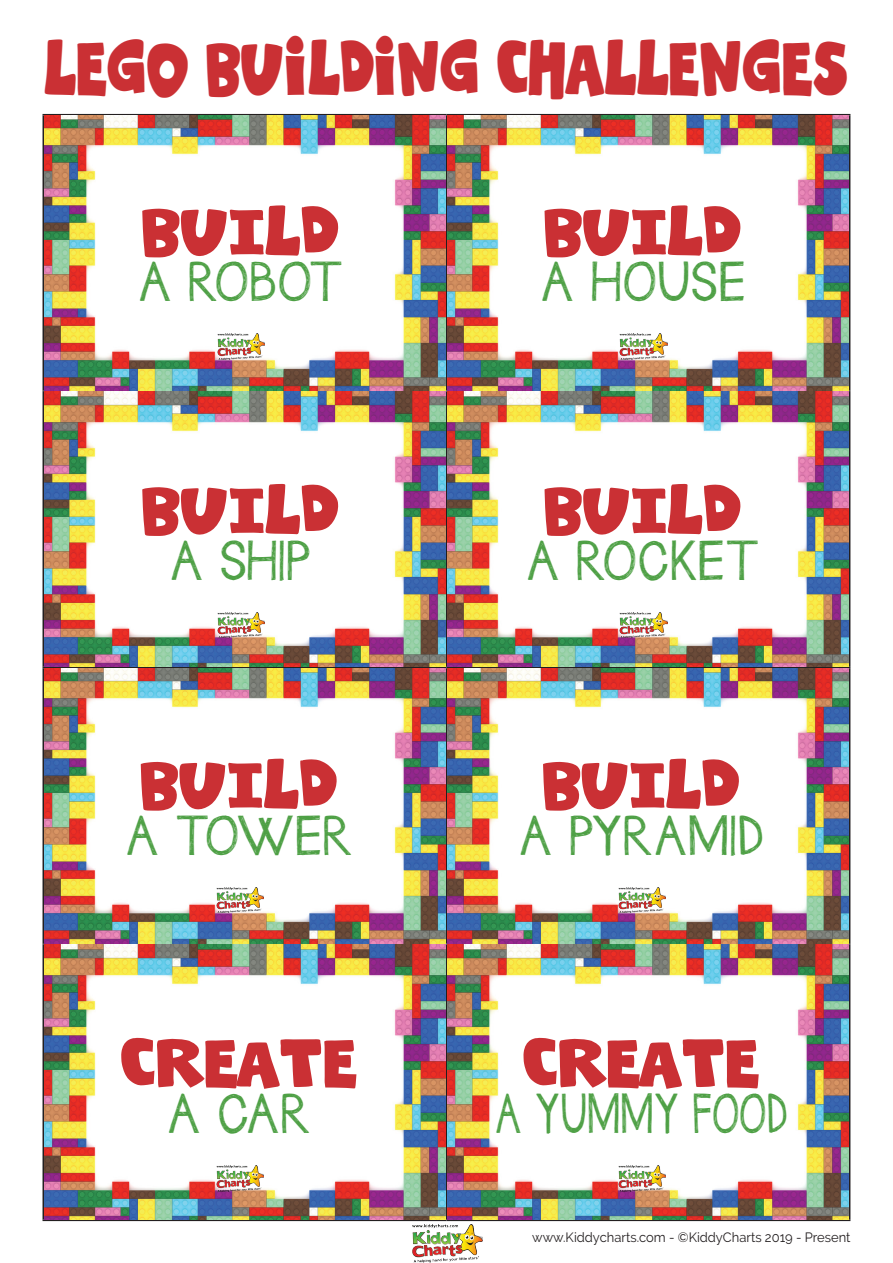
<style>
.page{position:relative;width:893px;height:1263px;background:#fff}
.page>*{position:absolute;margin:0;border:0;box-sizing:border-box;transform-origin:0 0}
.t1{font:61.5px "K26 Playtime Bloks";color:#ca3034;scale:.81 1}
.t2{font:55.5px "K26 Playtime Bloks";color:#ca3034}
.t3{font:45px "Janda Safeand Sound";letter-spacing:.02em;color:#4ea045}
.t4{font:45px "Janda Safeand Sound";letter-spacing:.02em;color:#4ea045;scale:.8 1}
.t5{font:13.5px "Raleway";color:#231f20;scale:.96 1}
</style>
<div class="page">
<hr style="left:43px;top:114px;width:403px;height:1px;background:#231f20">
<hr style="left:43px;top:115px;width:1px;height:275px;background:#231f20">
<hr style="left:446px;top:114px;width:404px;height:1px;background:#231f20">
<hr style="left:849px;top:115px;width:1px;height:275px;background:#231f20">
<hr style="left:43px;top:390px;width:403px;height:2px;background:#231f20">
<hr style="left:43px;top:392px;width:1px;height:275px;background:#231f20">
<hr style="left:446px;top:390px;width:404px;height:2px;background:#231f20">
<hr style="left:849px;top:392px;width:1px;height:275px;background:#231f20">
<hr style="left:43px;top:667px;width:403px;height:1px;background:#231f20">
<hr style="left:43px;top:668px;width:1px;height:275px;background:#231f20">
<hr style="left:446px;top:667px;width:404px;height:1px;background:#231f20">
<hr style="left:849px;top:668px;width:1px;height:275px;background:#231f20">
<hr style="left:43px;top:943px;width:403px;height:2px;background:#231f20">
<hr style="left:43px;top:945px;width:1px;height:274px;background:#231f20">
<hr style="left:446px;top:943px;width:404px;height:2px;background:#231f20">
<hr style="left:849px;top:945px;width:1px;height:274px;background:#231f20">
<hr style="left:43px;top:1219px;width:403px;height:2px;background:#231f20">
<hr style="left:446px;top:1219px;width:404px;height:2px;background:#231f20">
<img style="left:44px;top:115px;width:805px;height:275px">
<img style="left:44px;top:392px;width:805px;height:551px">
<img style="left:44px;top:945px;width:805px;height:274px">
<img style="left:217px;top:334px;width:48px;height:25px">
<img style="left:619px;top:334px;width:48px;height:25px">
<img style="left:217px;top:612px;width:48px;height:26px">
<img style="left:619px;top:612px;width:48px;height:26px">
<img style="left:215px;top:887px;width:48px;height:25px">
<img style="left:617px;top:887px;width:48px;height:25px">
<img style="left:215px;top:1165px;width:48px;height:26px">
<img style="left:617px;top:1165px;width:48px;height:26px">
<img style="left:412px;top:1224px;width:71px;height:39px">
<h1 class="t1" style="left:45px;top:22px;width:994px">LEGO BUILDING CHALLENGES</h1>
<h2 class="t2" style="left:142px;top:190px;width:199px">BUILD</h2>
<h3 class="t3" style="left:139px;top:251px;width:205px">A ROBOT</h3>
<h2 class="t2" style="left:142px;top:468px;width:199px">BUILD</h2>
<h3 class="t3" style="left:170px;top:529px;width:142px">A SHIP</h3>
<h2 class="t2" style="left:140px;top:743px;width:199px">BUILD</h2>
<h3 class="t3" style="left:126px;top:804px;width:228px">A TOWER</h3>
<h2 class="t2" style="left:121px;top:1022px;width:238px">CREATE</h2>
<h3 class="t3" style="left:168px;top:1082px;width:144px">A CAR</h3>
<h2 class="t2" style="left:544px;top:190px;width:199px">BUILD</h2>
<h3 class="t3" style="left:541px;top:251px;width:205px">A HOUSE</h3>
<h2 class="t2" style="left:544px;top:468px;width:199px">BUILD</h2>
<h3 class="t3" style="left:527px;top:529px;width:234px">A ROCKET</h3>
<h2 class="t2" style="left:543px;top:743px;width:199px">BUILD</h2>
<h3 class="t3" style="left:519px;top:804px;width:245px">A PYRAMID</h3>
<h2 class="t2" style="left:523px;top:1022px;width:238px">CREATE</h2>
<h3 class="t4" style="left:496px;top:1082px;width:366px">A YUMMY FOOD</h3>
<p class="t5" style="left:532px;top:1229px;width:333px">www.Kiddycharts.com - ©KiddyCharts 2019 - Present</p>
</div>
